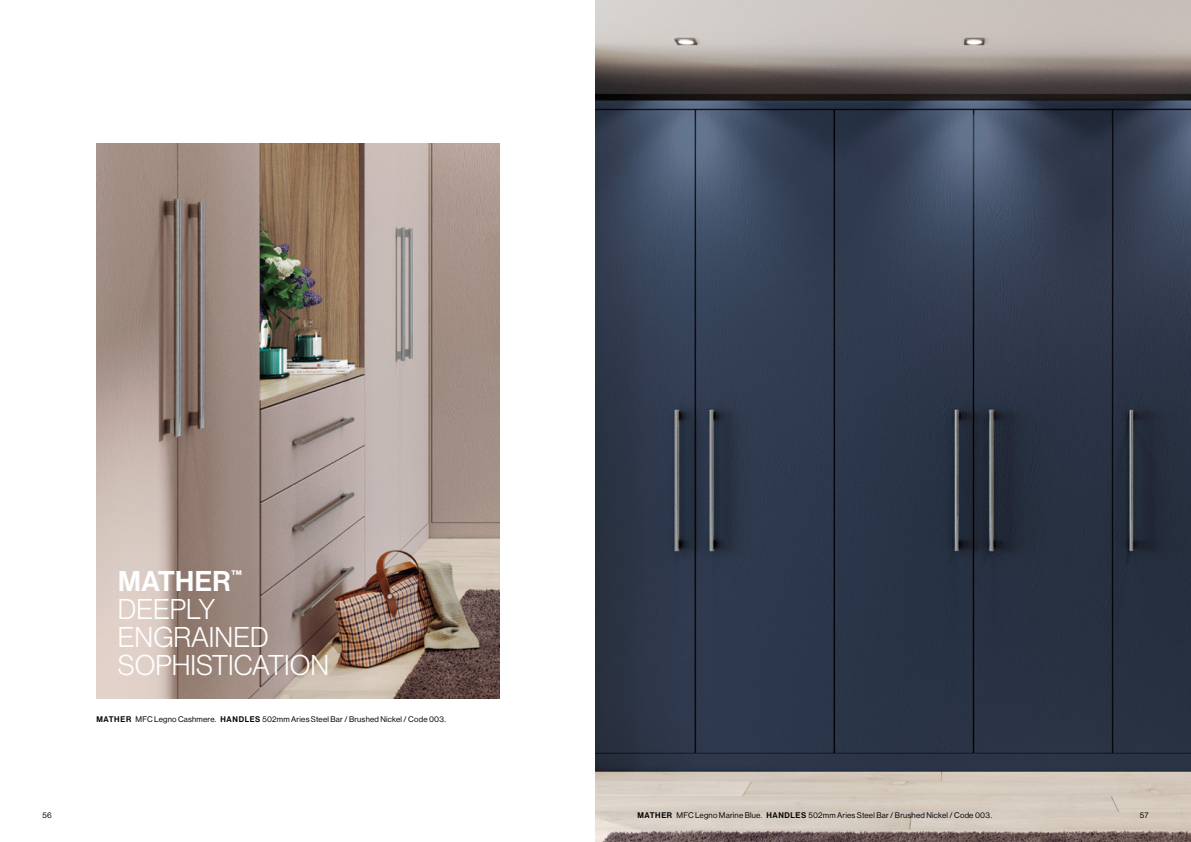
<style>
.page{position:relative;width:1191px;height:842px;background:#fff}
.page>*{position:absolute;margin:0;border:0;box-sizing:border-box;transform-origin:0 0}
.t1{font:28px/28px "N Haas Grotesk DS Std 45 Lt";color:#fff}
.t2{font:28px "N Haas Grotesk DS Std 65 Md";letter-spacing:.015em;color:#fff}
.t3{font:8px "N Haas Grotesk DS Pro 55 Rg";letter-spacing:.025em;color:#000}
.t4{font:8px "N Haas Grotesk DS Std 65 Md";letter-spacing:.075em;color:#000}
.s1{font-family:"N Haas Grotesk DS Std 65 Md"}
</style>
<div class="page">
<img style="left:595px;top:0;width:596px;height:842px">
<img style="left:96px;top:143px;width:403px;height:556px">
<h1 class="t2" style="left:118px;top:565px;width:126px">MATHER<sup>™</sup></h1>
<h1 class="t1" style="left:118px;top:596px;width:213px">DEEPLY<br>ENGRAINED<br>SOPHISTICATION</h1>
<p class="t3" style="left:96px;top:715px;width:351px"><span class="s1">MATHER</span> MFC Legno Cashmere. <span class="s1">HANDLES</span> 502mm Aries Steel Bar / Brushed Nickel / Code 003.</p>
<p class="t3" style="left:43px;top:811px;width:11px">56</p>
<p class="t3" style="left:676px;top:811px;width:317px">MFC Legno Marine Blue. <span class="s1">HANDLES</span> 502mm Aries Steel Bar / Brushed Nickel / Code 003.</p>
<p class="t3" style="left:1139px;top:811px;width:10px">57</p>
<p class="t4" style="left:637px;top:811px;width:36px">MATHER</p>
</div>
